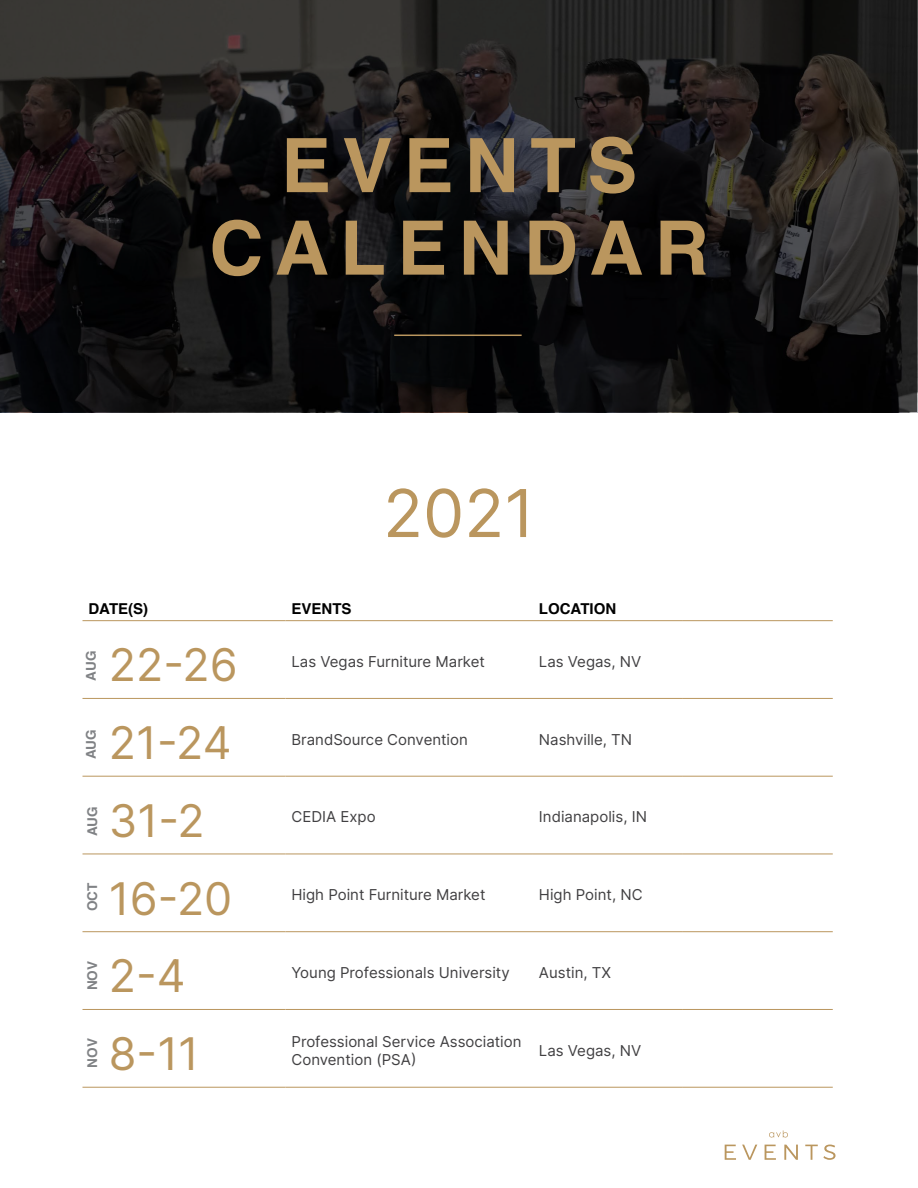
<style>
.page{position:relative;width:918px;height:1188px;background:#fff}
.page>*{position:absolute;margin:0;border:0;box-sizing:border-box;transform-origin:0 0}
.t1{font:700 75px "Helvetica";letter-spacing:.15em;color:#ba965e}
.t2{font:66px "Inter";color:#ba965e}
.t3{font:45px "Inter";color:#ba965e}
.t4{font:15px/18px "Inter";color:#414042}
.t5{font:700 15px "Helvetica";color:#000}
.t6{font:700 13.5px "Helvetica";color:#808285}
</style>
<div class="page">
<svg style="left:0;top:0;width:917px;height:412px;background:#191818"></svg>
<svg style="left:725px;top:1145px;width:11px;height:15px"></svg>
<svg style="left:742px;top:1145px;width:15px;height:15px"></svg>
<svg style="left:765px;top:1145px;width:11px;height:15px"></svg>
<svg style="left:784px;top:1145px;width:14px;height:15px"></svg>
<svg style="left:805px;top:1145px;width:31px;height:15px"></svg>
<svg style="left:769px;top:1130px;width:19px;height:8px"></svg>
<hr style="left:82px;top:620px;width:204px;height:1px;background:#ba965e">
<hr style="left:286px;top:620px;width:247px;height:1px;background:#ba965e">
<hr style="left:533px;top:620px;width:149px;height:1px;background:#ba965e">
<hr style="left:82px;top:698px;width:204px;height:1px;background:#ba965e">
<hr style="left:286px;top:698px;width:247px;height:1px;background:#ba965e">
<hr style="left:533px;top:698px;width:149px;height:1px;background:#ba965e">
<hr style="left:82px;top:776px;width:204px;height:1px;background:#ba965e">
<hr style="left:286px;top:776px;width:247px;height:1px;background:#ba965e">
<hr style="left:533px;top:776px;width:149px;height:1px;background:#ba965e">
<hr style="left:82px;top:854px;width:204px;height:1px;background:#ba965e">
<hr style="left:286px;top:854px;width:247px;height:1px;background:#ba965e">
<hr style="left:533px;top:854px;width:149px;height:1px;background:#ba965e">
<hr style="left:82px;top:931px;width:204px;height:1px;background:#ba965e">
<hr style="left:286px;top:931px;width:247px;height:1px;background:#ba965e">
<hr style="left:533px;top:931px;width:149px;height:1px;background:#ba965e">
<hr style="left:82px;top:1009px;width:204px;height:1px;background:#ba965e">
<hr style="left:286px;top:1009px;width:247px;height:1px;background:#ba965e">
<hr style="left:533px;top:1009px;width:149px;height:1px;background:#ba965e">
<hr style="left:82px;top:1087px;width:204px;height:1px;background:#ba965e">
<hr style="left:286px;top:1087px;width:247px;height:1px;background:#ba965e">
<hr style="left:533px;top:1087px;width:149px;height:1px;background:#ba965e">
<hr style="left:682px;top:620px;width:151px;height:1px;background:#ba965e">
<hr style="left:682px;top:698px;width:151px;height:1px;background:#ba965e">
<hr style="left:682px;top:776px;width:151px;height:1px;background:#ba965e">
<hr style="left:682px;top:854px;width:151px;height:1px;background:#ba965e">
<hr style="left:682px;top:931px;width:151px;height:1px;background:#ba965e">
<hr style="left:682px;top:1009px;width:151px;height:1px;background:#ba965e">
<hr style="left:682px;top:1087px;width:151px;height:1px;background:#ba965e">
<hr style="left:394px;top:335px;width:128px;height:1px;background:#ba965e">
<p class="t1" style="left:281px;top:105px;width:358px">EVENTS</p>
<p class="t1" style="left:209px;top:188px;width:501px">CALENDAR</p>
<p class="t2" style="left:383px;top:465px;width:153px">2021</p>
<p class="t5" style="left:88px;top:597px;width:61px">DATE(S)</p>
<p class="t5" style="left:292px;top:597px;width:62px">EVENTS</p>
<p class="t5" style="left:539px;top:597px;width:79px">LOCATION</p>
<p class="t3" style="left:109px;top:632px;width:130px">22-26</p>
<p class="t4" style="left:292px;top:652px;width:195px">Las Vegas Furniture Market</p>
<p class="t4" style="left:539px;top:652px;width:104px">Las Vegas, NV</p>
<p class="t6" style="left:80px;top:681px;width:31px;rotate:-90deg">AUG</p>
<p class="t6" style="left:80px;top:759px;width:31px;rotate:-90deg">AUG</p>
<p class="t3" style="left:109px;top:710px;width:124px">21-24</p>
<p class="t4" style="left:292px;top:730px;width:178px">BrandSource Convention</p>
<p class="t4" style="left:539px;top:730px;width:95px">Nashville, TN</p>
<p class="t6" style="left:81px;top:836px;width:31px;rotate:-90deg">AUG</p>
<p class="t3" style="left:109px;top:788px;width:97px">31-2</p>
<p class="t4" style="left:292px;top:808px;width:86px">CEDIA Expo</p>
<p class="t4" style="left:539px;top:808px;width:110px">Indianapolis, IN</p>
<p class="t6" style="left:81px;top:911px;width:30px;rotate:-90deg">OCT</p>
<p class="t3" style="left:109px;top:866px;width:125px">16-20</p>
<p class="t4" style="left:292px;top:885px;width:196px">High Point Furniture Market</p>
<p class="t4" style="left:539px;top:885px;width:105px">High Point, NC</p>
<p class="t6" style="left:81px;top:990px;width:31px;rotate:-90deg">NOV</p>
<p class="t3" style="left:109px;top:943px;width:78px">2-4</p>
<p class="t4" style="left:292px;top:963px;width:220px">Young Professionals University</p>
<p class="t4" style="left:539px;top:963px;width:74px">Austin, TX</p>
<p class="t6" style="left:81px;top:1068px;width:31px;rotate:-90deg">NOV</p>
<p class="t3" style="left:109px;top:1021px;width:92px">8-11</p>
<p class="t4" style="left:292px;top:1032px;width:232px">Professional Service Association<br>Convention (PSA)</p>
<p class="t4" style="left:539px;top:1041px;width:104px">Las Vegas, NV</p>
</div>
